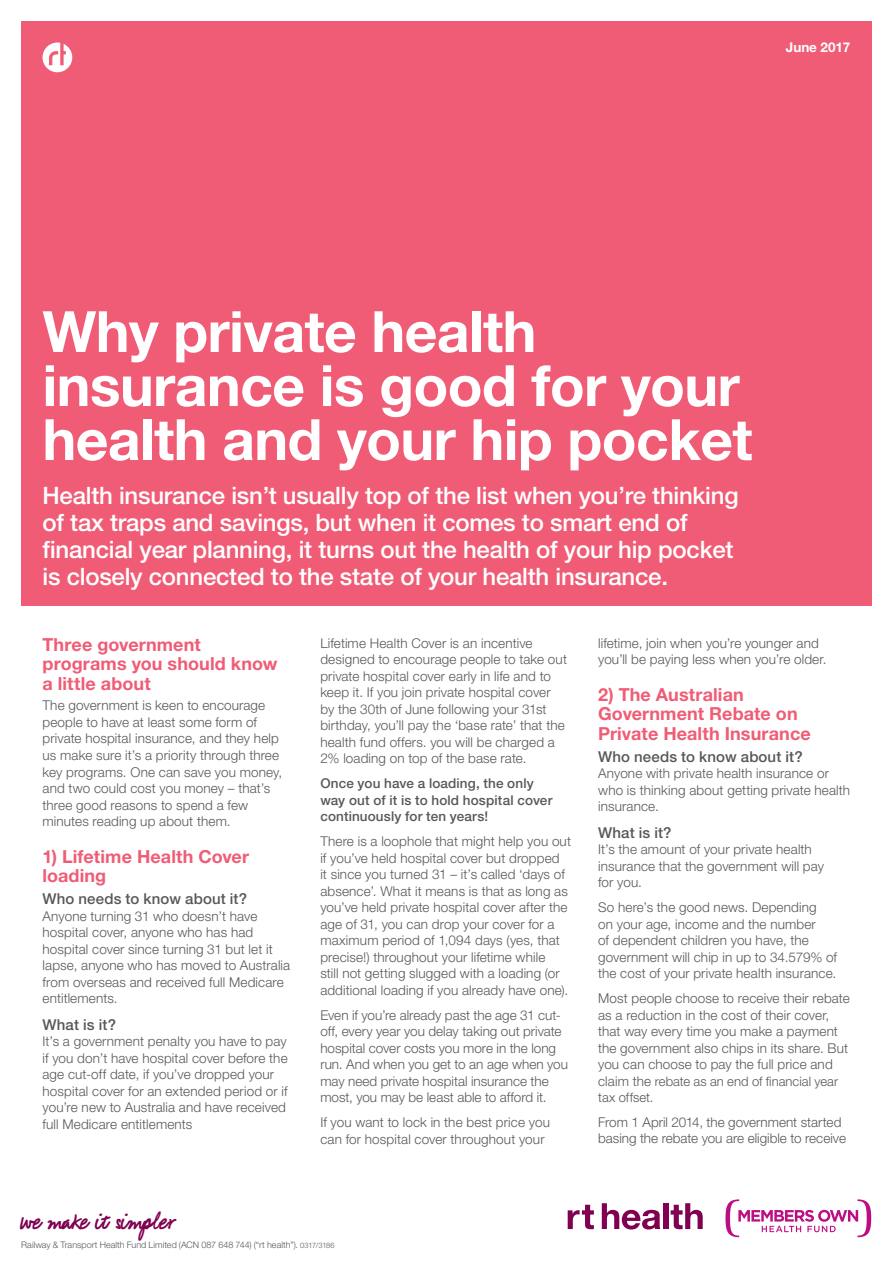
<style>
.page{position:relative;width:893px;height:1263px;background:#fff}
.page>*{position:absolute;margin:0;border:0;box-sizing:border-box;transform-origin:0 0}
.Body_-_text_above_bo{font:700 57px/54px "Helvetica Neue LT Std";letter-spacing:-.01em;color:#fff}
.t1{font:36px "rt Script 2011";color:#800051}
.Text_-_sub_heading{font:500 24px/27px "Helvetica Neue LT Std";letter-spacing:-.01em;color:#fff}
.Text_-_body{font:700 18px/19.5px "Helvetica Neue LT Std";letter-spacing:.005em;color:#f05c75}
.Text_-_body-2{font:500 15px "Helvetica Neue LT Std";letter-spacing:.005em;color:#57585a}
.Text_-_body-3{font:300 13.5px/16.5px "Helvetica Neue LT Std";letter-spacing:.01em;color:#57585a}
.Text_-_body-4{font:500 13.5px/16.5px "Helvetica Neue LT Std";letter-spacing:.01em;color:#57585a}
.t2{font:700 13.5px "Helvetica Neue LT Std";letter-spacing:-.005em;color:#fff}
.Text_-_body-5{font:300 13.05px/16px "Helvetica Neue LT Std";color:#57585a}
.Text_-_body-6{font:300 9px "Helvetica Neue LT Std";letter-spacing:.005em;color:#57585a}
.s1{font-size:7.5px}
.s2{font-size:13.5px}
</style>
<div class="page">
<div style="left:21px;top:21px;width:851px;height:585px;background:#f05c75"></div>
<svg style="left:43px;top:43px;width:29px;height:29px"></svg>
<svg style="left:725px;top:1199px;width:146px;height:38px"></svg>
<svg style="left:602px;top:1203px;width:58px;height:26px"></svg>
<div style="left:663px;top:1203px;width:5px;height:26px;background:#800051"></div>
<svg style="left:671px;top:1203px;width:32px;height:26px"></svg>
<svg style="left:568px;top:1205px;width:26px;height:24px"></svg>
<p class="t2" style="left:786px;top:39px;width:66px">June 2017</p>
<p class="Body_-_text_above_bo" style="left:43px;top:303px;width:711px">Why private health insurance is good for your health and your hip pocket</p>
<p class="Text_-_sub_heading" style="left:43px;top:482px;width:697px">Health insurance isn’t usually top of the list when you’re thinking of tax traps and savings, but when it comes to smart end of financial year planning, it turns out the health of your hip pocket is closely connected to the state of your health insurance.</p>
<p class="Text_-_body" style="left:43px;top:634px;width:237px">Three government programs you should know a little about</p>
<p class="Text_-_body-3" style="left:43px;top:697px;width:241px">The government is keen to encourage people to have at least some form of private hospital insurance, and they help us make sure it’s a priority through three key programs. One can save you money, and two could cost you money – that’s three good reasons to spend a few minutes reading up about them.</p>
<p class="Text_-_body" style="left:43px;top:846px;width:208px">1) Lifetime Health Cover loading</p>
<p class="Text_-_body-2" style="left:43px;top:890px;width:206px">Who needs to know about it?</p>
<p class="Text_-_body-3" style="left:43px;top:907px;width:249px">Anyone turning 31 who doesn’t have hospital cover, anyone who has had hospital cover since turning 31 but let it lapse, anyone who has moved to Australia from overseas and received full Medicare entitlements.</p>
<p class="Text_-_body-2" style="left:43px;top:1015px;width:75px">What is it?</p>
<p class="Text_-_body-3" style="left:43px;top:1033px;width:247px">It’s a government penalty you have to pay if you don’t have hospital cover before the age cut-off date, if you’ve dropped your hospital cover for an extended period or if you’re new to Australia and have received full Medicare entitlements</p>
<p class="Text_-_body-3" style="left:320px;top:634px;width:248px">Lifetime Health Cover is an incentive designed to encourage people to take out private hospital cover early in life and to keep it. If you join private hospital cover by the 30th of June following your 31st birthday, you’ll pay the ‘base rate’ that the health fund offers. you will be charged a 2% loading on top of the base rate.</p>
<p class="Text_-_body-4" style="left:320px;top:775px;width:234px">Once you have a loading, the only way out of it is to hold hospital cover continuously for ten years!</p>
<p class="Text_-_body-3" style="left:320px;top:833px;width:252px">There is a loophole that might help you out if you’ve held hospital cover but dropped<br>it since you turned 31 – it’s called ‘days of absence’. What it means is that as long as you’ve held private hospital cover after the age of 31, you can drop your cover for a maximum period of 1,094 days (yes, that precise!) throughout your lifetime while<br>still not getting slugged with a loading (or additional loading if you already have one).</p>
<p class="Text_-_body-3" style="left:320px;top:1006px;width:249px">Even if you’re already past the age 31 cut&shy;off, every year you delay taking out private hospital cover costs you more in the long run. And when you get to an age when you may need private hospital insurance the most, you may be least able to afford it.</p>
<p class="Text_-_body-3" style="left:320px;top:1114px;width:231px">If you want to lock in the best price you can for hospital cover throughout your</p>
<p class="t1" style="left:21px;top:1204px;width:155px">we make it simpler</p>
<p class="Text_-_body-6" style="left:21px;top:1239px;width:315px">Railway &amp; Transport Health Fund Limited (ACN 087 648 744) (“rt health”). <span class="s1">0317/3186</span></p>
<p class="Text_-_body-3" style="left:598px;top:634px;width:230px">lifetime, join when you’re younger and you’ll be paying less when you’re older.</p>
<p class="Text_-_body" style="left:598px;top:684px;width:214px">2) The Australian<br>Government Rebate on<br>Private Health Insurance</p>
<p class="Text_-_body-2" style="left:598px;top:747px;width:206px">Who needs to know about it?</p>
<p class="Text_-_body-3" style="left:598px;top:765px;width:253px">Anyone with private health insurance or who is thinking about getting private health insurance.</p>
<p class="Text_-_body-2" style="left:598px;top:823px;width:75px">What is it?</p>
<p class="Text_-_body-3" style="left:598px;top:841px;width:227px">It’s the amount of your private health insurance that the government will pay for you.</p>
<p class="Text_-_body-3" style="left:598px;top:899px;width:240px">So here’s the good news. Depending<br>on your age, income and the number<br>of dependent children you have, the government will chip in up to 34.579% of the cost of your private health insurance.</p>
<p class="Text_-_body-3" style="left:598px;top:990px;width:253px">Most people choose to receive their rebate as a reduction in the cost of their cover, that way every time you make a payment the government also chips in its share. But you can choose to pay the full price and</p>
<p class="Text_-_body-5" style="left:598px;top:1073px;width:241px"><span class="s2">claim the</span> rebate as an end of financial year tax offset.</p>
<p class="Text_-_body-3" style="left:598px;top:1113px;width:249px">From 1 April 2014, the government started basing the rebate you are eligible to receive</p>
</div>
